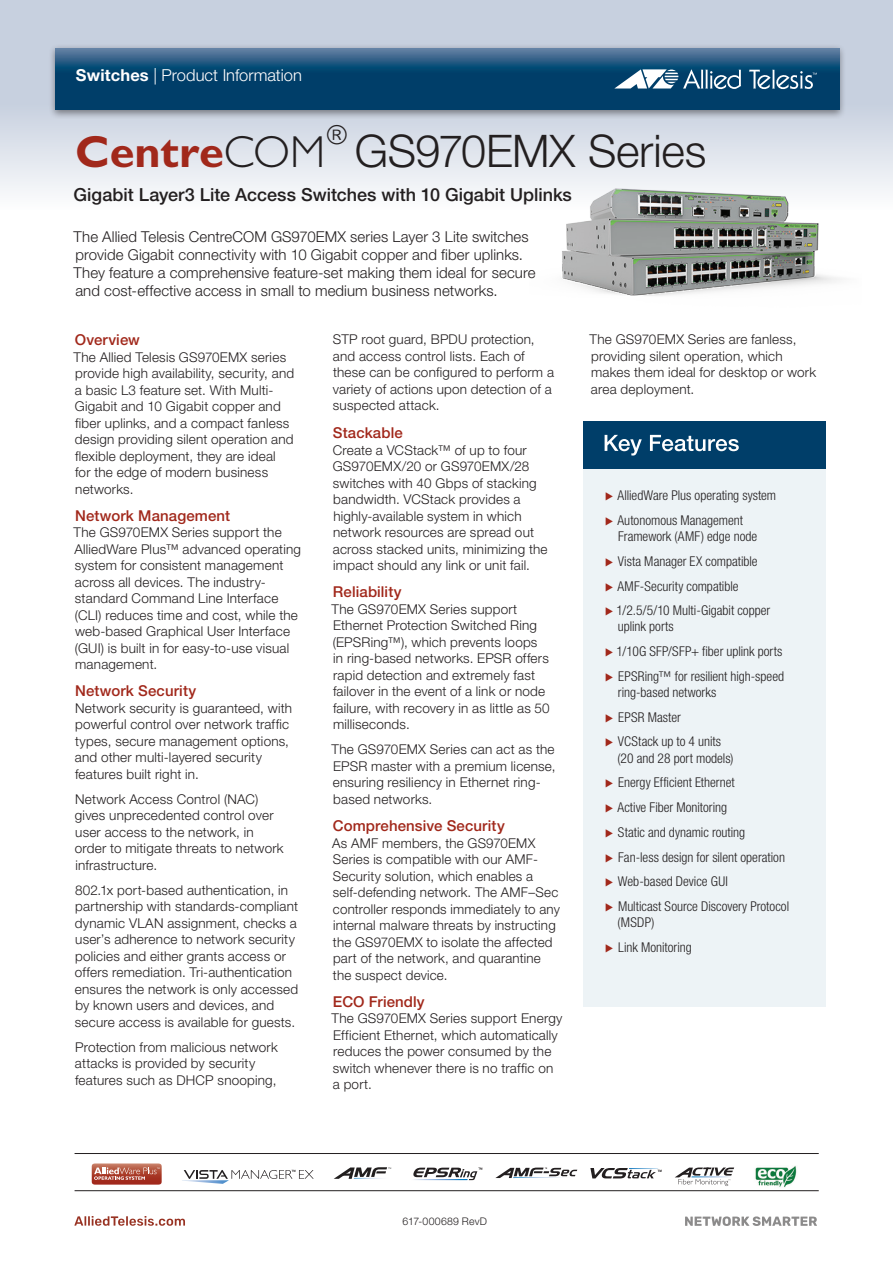
<style>
.page{position:relative;width:893px;height:1263px;background:#fff}
.page>*{position:absolute;margin:0;border:0;box-sizing:border-box;transform-origin:0 0}
.t1{font:300 45px "Helvetica Neue";letter-spacing:-.005em;color:#231f20}
.t2{font:700 45px "Gill Sans Std";letter-spacing:-.005em;color:#a1281b}
.t3{font:300 26.25px "Gill Sans Std";color:#231f20}
.t4{font:500 18px "Helvetica Neue";color:#231f20}
.t5{font:300 16.5px "Helvetica Neue";color:#fff}
.t6{font:300 15px/18px "Helvetica Neue";letter-spacing:.005em;color:#231f20}
.t7{font:500 15px "Helvetica Neue";letter-spacing:.005em;color:#a1281b}
.t8{font:300 13.5px/16.5px "Helvetica Neue";letter-spacing:.015em;color:#231f20}
.t9{font:300 condensed 13.5px/24.8px "Helvetica Neue";color:#231f20}
.t10{font:300 10.5px "Helvetica Neue";letter-spacing:.02em;color:#231f20}
.s1{font-weight:700}
.s2{font-weight:300;color:#231f20}
.s3{font-family:"Allied Telesis";font-stretch:normal;color:#a1281b}
</style>
<div class="page">
<hr style="left:75px;top:1190px;width:744px;height:1px;background:#231f20">
<hr style="left:75px;top:1153px;width:744px;height:1px;background:#231f20">
<img style="left:562px;top:210px;width:280px;height:86px">
<svg style="left:0;top:0;width:893px;height:210px"></svg>
<div style="left:48px;top:44px;width:798px;height:75px;background:#231f20;opacity:.5"></div>
<svg style="left:56px;top:48px;width:783px;height:62px;background:#134c76"></svg>
<svg style="left:749px;top:70px;width:68px;height:20px"></svg>
<svg style="left:614px;top:69px;width:127px;height:21px"></svg>
<svg style="left:74px;top:1216px;width:111px;height:10px"></svg>
<svg style="left:685px;top:1216px;width:132px;height:10px"></svg>
<div style="left:583px;top:428px;width:242px;height:578px;background:#edf3f6"></div>
<div style="left:583px;top:422px;width:242px;height:47px;background:#003e69"></div>
<svg style="left:605px;top:435px;width:134px;height:20px"></svg>
<svg style="left:590px;top:1168px;width:72px;height:10px"></svg>
<svg style="left:182px;top:1170px;width:132px;height:14px"></svg>
<img style="left:755px;top:1166px;width:42px;height:22px">
<svg style="left:92px;top:1163px;width:70px;height:21px"></svg>
<svg style="left:675px;top:1167px;width:59px;height:19px"></svg>
<svg style="left:334px;top:1167px;width:57px;height:12px"></svg>
<hr style="left:411px;top:1179px;width:57px;height:1px;background:#fbfcfd">
<svg style="left:413px;top:1167px;width:69px;height:13px"></svg>
<svg style="left:495px;top:1167px;width:82px;height:11px"></svg>
<p class="t5" style="left:76px;top:65px;width:227px"><span class="s1">Switches</span> | Product Information</p>
<h2 class="t3" style="left:327px;top:120px;width:22px">®</h2>
<h1 class="t1" style="left:355px;top:124px;width:353px">GS970EMX Series</h1>
<h3 class="t4" style="left:74px;top:184px;width:500px">Gigabit Layer3 Lite Access Switches with 10 Gigabit Uplinks</h3>
<h1 class="t2" style="left:75px;top:125px;width:252px">Centre<span class="s2">COM</span></h1>
<p class="t6" style="left:74px;top:227px;width:463px">The Allied Telesis CentreCOM GS970EMX series Layer 3 Lite switches provide Gigabit connectivity with 10 Gigabit copper and fiber uplinks.<br>They feature a comprehensive feature-set making them ideal for secure and cost-effective access in small to medium business networks.</p>
<p class="t7" style="left:75px;top:331px;width:67px">Overview</p>
<p class="t8" style="left:74px;top:348px;width:222px">The Allied Telesis GS970EMX series provide high availability, security, and a basic L3 feature set. With Multi-Gigabit and 10 Gigabit copper and fiber uplinks, and a compact fanless design providing silent operation and flexible deployment, they are ideal<br>for the edge of modern business networks.</p>
<p class="t7" style="left:75px;top:506px;width:157px">Network Management</p>
<p class="t8" style="left:74px;top:524px;width:229px">The GS970EMX Series support the AlliedWare Plus™ advanced operating system for consistent management across all devices. The industry&shy;standard Command Line Interface (CLI) reduces time and cost, while the web-based Graphical User Interface (GUI) is built in for easy-to-use visual management.</p>
<p class="t7" style="left:75px;top:682px;width:123px">Network Security</p>
<p class="t8" style="left:75px;top:699px;width:219px">Network security is guaranteed, with powerful control over network traffic types, secure management options, and other multi-layered security features built right in.</p>
<p class="t8" style="left:75px;top:790px;width:210px">Network Access Control (NAC) gives unprecedented control over user access to the network, in order to mitigate threats to network infrastructure.</p>
<p class="t8" style="left:75px;top:881px;width:225px">802.1x port-based authentication, in partnership with standards-compliant dynamic VLAN assignment, checks a user’s adherence to network security policies and either grants access or offers remediation. Tri-authentication ensures the network is only accessed by known users and devices, and secure access is available for guests.</p>
<p class="t8" style="left:75px;top:1038px;width:204px">Protection from malicious network attacks is provided by security features such as DHCP snooping,</p>
<p class="t8" style="left:333px;top:331px;width:223px">STP root guard, BPDU protection, and access control lists. Each of these can be configured to perform a variety of actions upon detection of a suspected attack.</p>
<p class="t7" style="left:333px;top:424px;width:72px">Stackable</p>
<p class="t8" style="left:333px;top:441px;width:216px">Create a VCStack™ of up to four<br>GS970EMX/20 or GS970EMX/28 switches with 40 Gbps of stacking bandwidth. VCStack provides a highly-available system in which network resources are spread out across stacked units, minimizing the impact should any link or unit fail.</p>
<p class="t7" style="left:333px;top:583px;width:70px">Reliability</p>
<p class="t8" style="left:332px;top:600px;width:220px">The GS970EMX Series support<br>Ethernet Protection Switched Ring (EPSRing™), which prevents loops<br>in ring-based networks. EPSR offers rapid detection and extremely fast failover in the event of a link or node failure, with recovery in as little as 50 milliseconds.</p>
<p class="t8" style="left:332px;top:741px;width:226px">The GS970EMX Series can act as the<br>EPSR master with a premium license, ensuring resiliency in Ethernet ring&shy;based networks.</p>
<p class="t7" style="left:333px;top:817px;width:174px">Comprehensive Security</p>
<p class="t8" style="left:332px;top:834px;width:229px">As AMF members, the GS970EMX Series is compatible with our AMF-Security solution, which enables a self-defending network. The AMF–Sec controller responds immediately to any internal malware threats by instructing the GS970EMX to isolate the affected part of the network, and quarantine the suspect device.</p>
<p class="t7" style="left:333px;top:992px;width:93px">ECO Friendly</p>
<p class="t8" style="left:332px;top:1010px;width:232px">The GS970EMX Series support Energy<br>Efficient Ethernet, which automatically reduces the power consumed by the switch whenever there is no traffic on a port.</p>
<p class="t8" style="left:590px;top:331px;width:228px">The GS970EMX Series are fanless, providing silent operation, which makes them ideal for desktop or work area deployment.</p>
<p class="t9" style="left:605px;top:483px;width:173px"><span class="s3">ۼ</span> AlliedWare Plus operating system <span class="s3">ۼ</span> Autonomous Management</p>
<p class="t9" style="left:605px;top:524px;width:167px;text-indent:13px">Framework (AMF) edge node<br><span class="s3">ۼ</span> Vista Manager EX compatible<br><span class="s3">ۼ</span> AMF-Security compatible<br><span class="s3">ۼ</span> 1/2.5/5/10 Multi-Gigabit copper</p>
<p class="t9" style="left:605px;top:614px;width:181px;text-indent:13px">uplink ports<br><span class="s3">ۼ</span> 1/10G SFP/SFP+ fiber uplink ports <span class="s3">ۼ</span> EPSRing™ for resilient high-speed</p>
<p class="t9" style="left:605px;top:680px;width:118px;text-indent:13px">ring-based networks <span class="s3">ۼ</span> EPSR Master<br><span class="s3">ۼ</span> VCStack up to 4 units</p>
<p class="t9" style="left:605px;top:745px;width:186px;text-indent:13px">(20 and 28 port models)<br><span class="s3">ۼ</span> Energy Efficient Ethernet<br><span class="s3">ۼ</span> Active Fiber Monitoring<br><span class="s3">ۼ</span> Static and dynamic routing<br><span class="s3">ۼ</span> Fan-less design for silent operation <span class="s3">ۼ</span> Web-based Device GUI<br><span class="s3">ۼ</span> Multicast Source Discovery Protocol</p>
<p class="t9" style="left:605px;top:910px;width:88px;text-indent:13px">(MSDP)<br><span class="s3">ۼ</span> Link Monitoring</p>
<p class="t10" style="left:403px;top:1214px;width:86px">617-000689 RevD</p>
</div>
